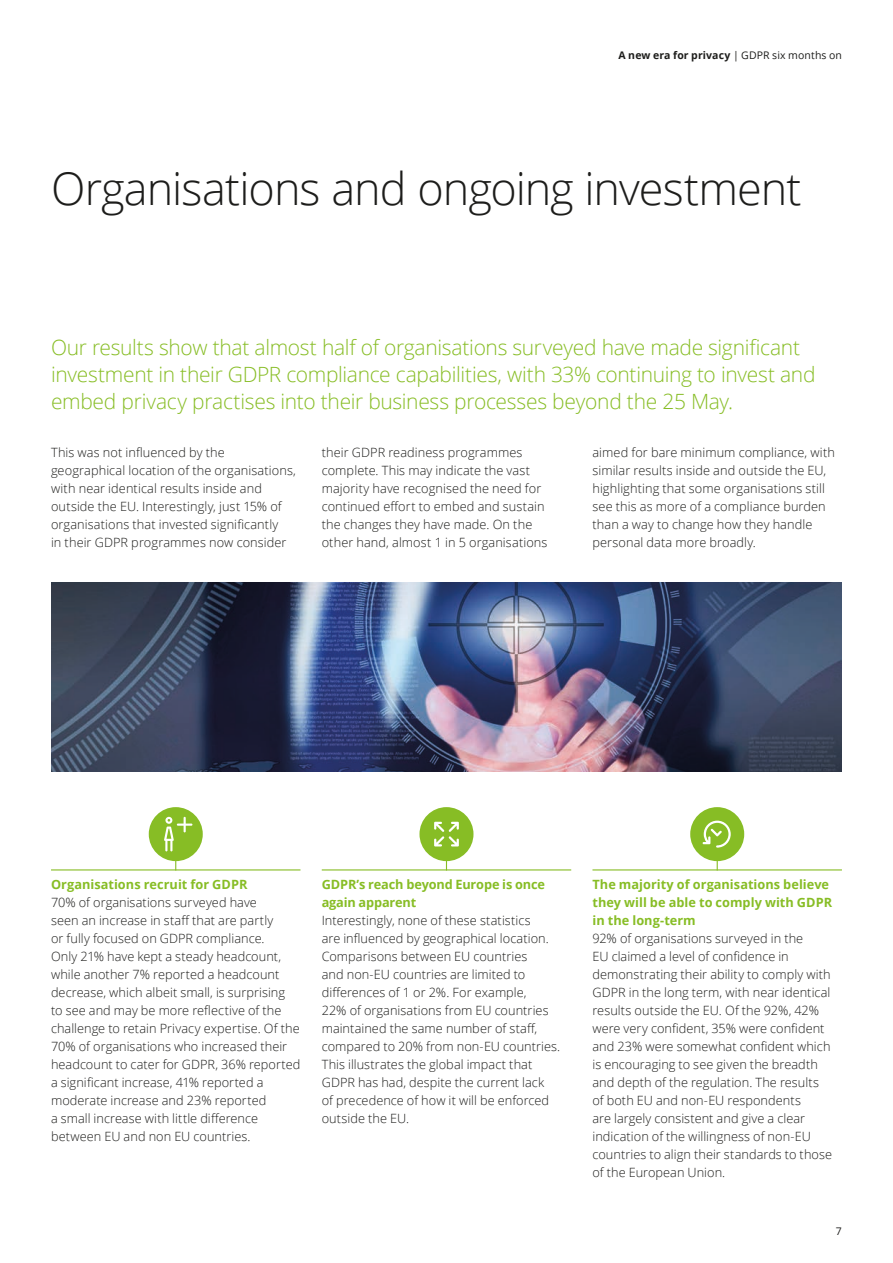
<style>
.page{position:relative;width:893px;height:1263px;background:#fff}
.page>*{position:absolute;margin:0;border:0;box-sizing:border-box;transform-origin:0 0}
.Story_heading_light{font:300 45px "Open Sans";letter-spacing:-.02em;color:#1d1d1b}
.Quote_pullout_small{font:300 21px/27px "Open Sans";letter-spacing:-.015em;color:#87bd25}
.Body_copy__8_5_12pt{font:300 12.75px/18px "Open Sans";letter-spacing:.005em;color:#1d1d1b}
.Subhead_A__8_5_12pt{font:700 12.75px/18px "Open Sans";color:#87bd25}
.t1{font:700 10.5px "Open Sans";letter-spacing:.01em;color:#1d1d1b}
.t2{font:10.5px "Open Sans";color:#1d1d1b}
.s1{font-weight:400}
</style>
<div class="page">
<svg style="left:149px;top:807px;width:54px;height:62px"></svg>
<hr style="left:51px;top:869px;width:249px;height:1px;background:#87bd25">
<svg style="left:419px;top:807px;width:54px;height:62px"></svg>
<hr style="left:322px;top:869px;width:249px;height:1px;background:#87bd25">
<hr style="left:592px;top:869px;width:250px;height:1px;background:#87bd25">
<img style="left:51px;top:583px;width:791px;height:188px">
<svg style="left:690px;top:807px;width:54px;height:63px"></svg>
<p class="t1" style="left:619px;top:48px;width:225px">A new era for privacy <span class="s1">| GDPR six months on</span></p>
<p class="Story_heading_light" style="left:51px;top:157px;width:752px">Organisations and ongoing investment</p>
<p class="Quote_pullout_small" style="left:51px;top:333px;width:766px">Our results show that almost half of organisations surveyed have made significant investment in their GDPR compliance capabilities, with 33% continuing to invest and embed privacy practises into their business processes beyond the 25 May.</p>
<p class="Body_copy__8_5_12pt" style="left:51px;top:443px;width:246px">This was not influenced by the geographical location of the organisations, with near identical results inside and outside the EU. Interestingly, just 15% of organisations that invested significantly<br>in their GDPR programmes now consider</p>
<p class="Body_copy__8_5_12pt" style="left:322px;top:443px;width:227px">their GDPR readiness programmes complete. This may indicate the vast majority have recognised the need for continued effort to embed and sustain the changes they have made. On the other hand, almost 1 in 5 organisations</p>
<p class="Body_copy__8_5_12pt" style="left:592px;top:443px;width:244px">aimed for bare minimum compliance, with similar results inside and outside the EU, highlighting that some organisations still see this as more of a compliance burden than a way to change how they handle personal data more broadly.</p>
<p class="Subhead_A__8_5_12pt" style="left:51px;top:875px;width:198px">Organisations recruit for GDPR</p>
<p class="Body_copy__8_5_12pt" style="left:51px;top:893px;width:251px">70% of organisations surveyed have<br>seen an increase in staff that are partly<br>or fully focused on GDPR compliance.<br>Only 21% have kept a steady headcount, while another 7% reported a headcount decrease, which albeit small, is surprising<br>to see and may be more reflective of the challenge to retain Privacy expertise. Of the 70% of organisations who increased their headcount to cater for GDPR, 36% reported a significant increase, 41% reported a moderate increase and 23% reported<br>a small increase with little difference between EU and non EU countries.</p>
<p class="Subhead_A__8_5_12pt" style="left:322px;top:875px;width:225px">GDPR’s reach beyond Europe is once again apparent</p>
<p class="Body_copy__8_5_12pt" style="left:322px;top:911px;width:240px">Interestingly, none of these statistics<br>are influenced by geographical location.<br>Comparisons between EU countries<br>and non‑EU countries are limited to differences of 1 or 2%. For example,<br>22% of organisations from EU countries maintained the same number of staff, compared to 20% from non‑EU countries.<br>This illustrates the global impact that GDPR has had, despite the current lack<br>of precedence of how it will be enforced outside the EU.</p>
<p class="Subhead_A__8_5_12pt" style="left:592px;top:875px;width:241px">The majority of organisations believe they will be able to comply with GDPR in the long‑term</p>
<p class="Body_copy__8_5_12pt" style="left:592px;top:929px;width:241px">92% of organisations surveyed in the<br>EU claimed a level of confidence in demonstrating their ability to comply with GDPR in the long term, with near identical results outside the EU. Of the 92%, 42% were very confident, 35% were confident and 23% were somewhat confident which is encouraging to see given the breadth and depth of the regulation. The results of both EU and non‑EU respondents<br>are largely consistent and give a clear indication of the willingness of non‑EU countries to align their standards to those of the European Union.</p>
<p class="t2" style="left:836px;top:1224px;width:8px">7</p>
</div>
